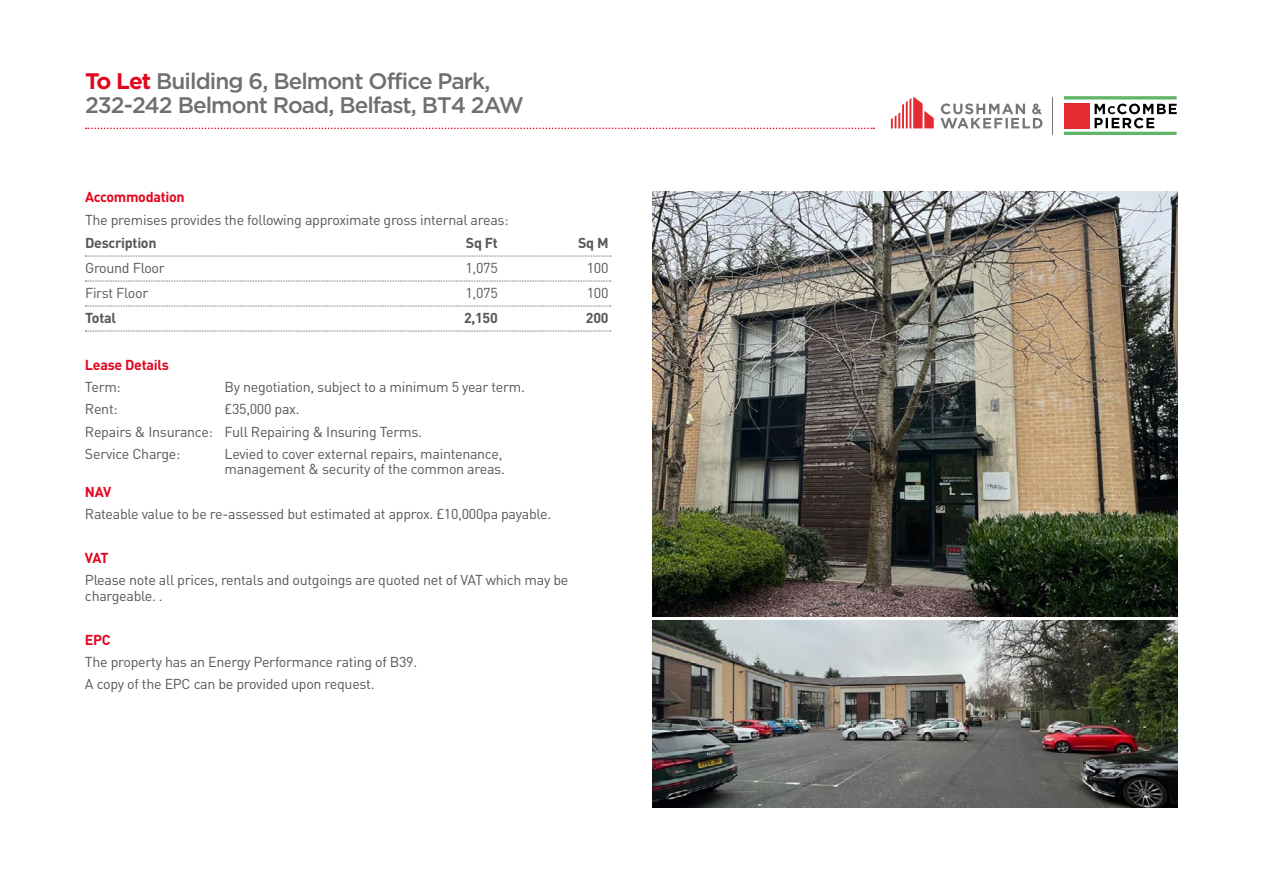
<style>
.page{position:relative;width:1263px;height:893px;background:#fff}
.page>*{position:absolute;margin:0;border:0;box-sizing:border-box;transform-origin:0 0}
.t1{font:500 22.5px/24px "Gotham HTF";letter-spacing:-.04em;color:#706f6f}
.t2{font:14.25px/22.2px "DIN Pro";letter-spacing:-.02em;color:#575756}
.t3{font:700 14.25px "DIN Pro";letter-spacing:-.02em;color:#e3051e}
.t4{font:700 14.25px "DIN Pro";letter-spacing:-.02em;color:#575756}
.s1{font-family:"Gotham";font-weight:700;color:#e3051e}
</style>
<div class="page">
<svg style="left:85px;top:256px;width:526px;height:1px"></svg>
<svg style="left:85px;top:281px;width:526px;height:1px"></svg>
<svg style="left:85px;top:306px;width:526px;height:1px"></svg>
<svg style="left:85px;top:331px;width:526px;height:1px"></svg>
<img style="left:653px;top:191px;width:525px;height:426px">
<hr style="left:1064px;top:96px;width:113px;height:3px;background:#60b667">
<hr style="left:1064px;top:132px;width:113px;height:3px;background:#60b667">
<svg style="left:1094px;top:104px;width:83px;height:24px"></svg>
<div style="left:1064px;top:103px;width:25px;height:25px;background:#e62a32"></div>
<hr style="left:1053px;top:97px;width:1px;height:37px;background:#777674">
<svg style="left:940px;top:103px;width:102px;height:25px"></svg>
<svg style="left:891px;top:97px;width:43px;height:31px"></svg>
<svg style="left:86px;top:128px;width:788px;height:1px"></svg>
<img style="left:653px;top:621px;width:525px;height:187px">
<h1 class="t1" style="left:85px;top:69px;width:440px"><span class="s1">To Let</span> Building 6, Belmont Office Park,<br>232-242 Belmont Road, Belfast, BT4 2AW</h1>
<p class="t3" style="left:85px;top:187px;width:101px">Accommodation</p>
<p class="t2" style="left:85px;top:208px;width:425px">The premises provides the following approximate gross internal areas:</p>
<p class="t4" style="left:85px;top:233px;width:73px">Description</p>
<p class="t4" style="left:466px;top:233px;width:34px">Sq Ft</p>
<p class="t4" style="left:578px;top:233px;width:32px">Sq M</p>
<p class="t2" style="left:85px;top:256px;width:81px">Ground Floor</p>
<p class="t2" style="left:465px;top:256px;width:34px">1,075</p>
<p class="t2" style="left:587px;top:256px;width:23px">100</p>
<p class="t2" style="left:85px;top:281px;width:65px">First Floor</p>
<p class="t2" style="left:465px;top:281px;width:34px">1,075</p>
<p class="t2" style="left:587px;top:281px;width:23px">100</p>
<p class="t4" style="left:85px;top:308px;width:33px">Total</p>
<p class="t4" style="left:464px;top:308px;width:35px">2,150</p>
<p class="t4" style="left:586px;top:308px;width:24px">200</p>
<p class="t3" style="left:85px;top:355px;width:85px">Lease Details</p>
<p class="t2" style="left:85px;top:375px;width:37px">Term:</p>
<p class="t2" style="left:224px;top:375px;width:302px">By negotiation, subject to a minimum 5 year term.</p>
<p class="t2" style="left:85px;top:398px;width:34px">Rent:</p>
<p class="t2" style="left:85px;top:398px;width:338px;text-indent:139px">£35,000 pax.<br>Repairs &amp; Insurance: Full Repairing &amp; Insuring Terms.<br>Service Charge:</p>
<p class="t2" style="left:224px;top:445px;width:282px;line-height:15.8px">Levied to cover external repairs, maintenance, management &amp; security of the common areas.</p>
<p class="t3" style="left:85px;top:482px;width:28px">NAV</p>
<p class="t2" style="left:85px;top:502px;width:468px">Rateable value to be re-assessed but estimated at approx. £10,000pa payable.</p>
<p class="t3" style="left:85px;top:548px;width:25px">VAT</p>
<p class="t2" style="left:85px;top:571px;width:485px;line-height:15.8px">Please note all prices, rentals and outgoings are quoted net of VAT which may be chargeable. .</p>
<p class="t3" style="left:85px;top:630px;width:27px">EPC</p>
<p class="t2" style="left:85px;top:650px;width:334px">The property has an Energy Performance rating of B39.<br>A copy of the EPC can be provided upon request.</p>
</div>
